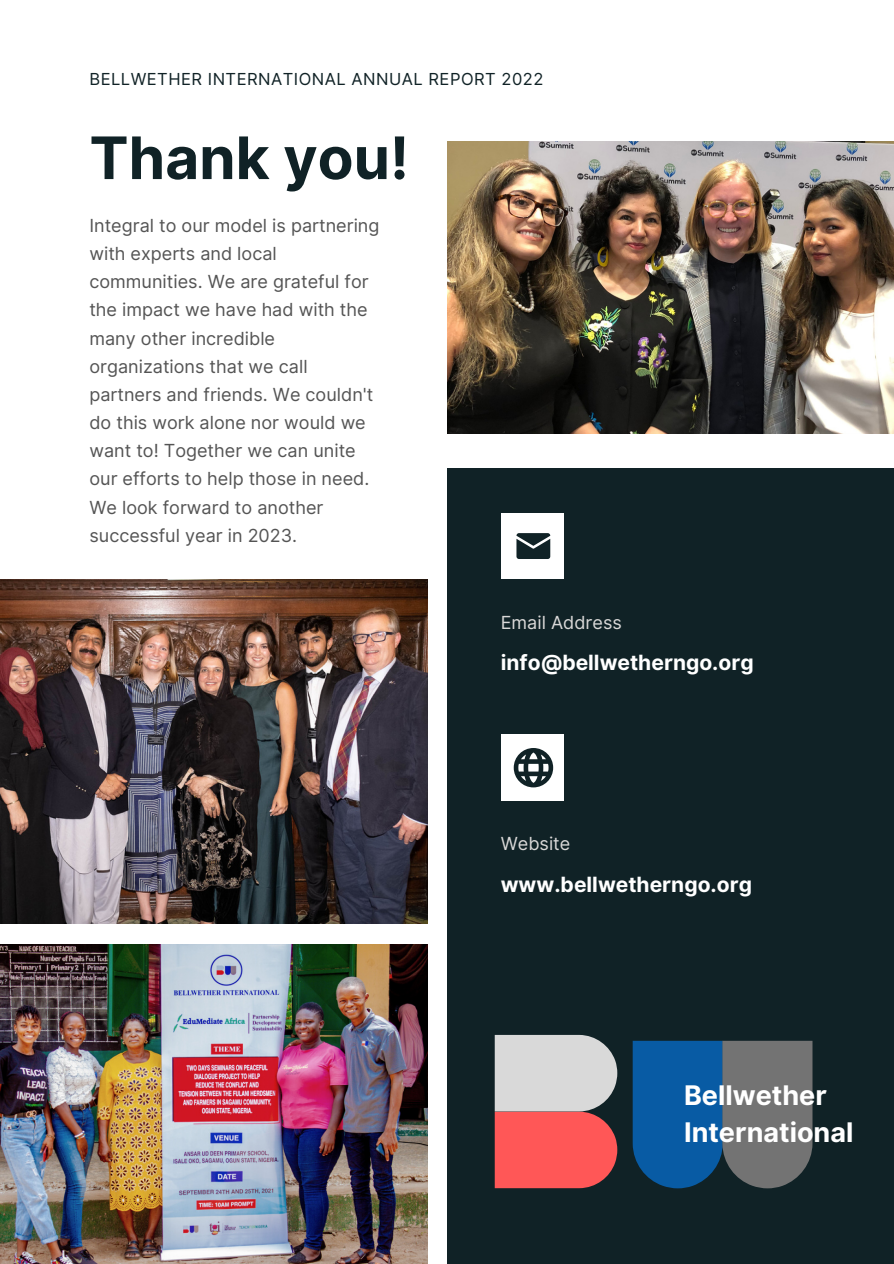
<style>
.page{position:relative;width:894px;height:1264px;background:#fff}
.page>*{position:absolute;margin:0;border:0;box-sizing:border-box;transform-origin:0 0}
.t1{font:700 58.5px "Inter";color:#102226}
.t2{font:700 27px/37.2px "Inter";color:#fff}
.t3{font:700 21px "Inter";color:#fff}
.t4{font:18px/28.2px "Inter";color:#545454}
.t5{font:18px "Inter";color:#dad9d8}
.t6{font:16.5px "Inter";letter-spacing:.03em;color:#102226}
</style>
<div class="page">
<div style="left:447px;top:468px;width:446px;height:795px;background:#102226"></div>
<div style="left:500px;top:513px;width:63px;height:65px;background:#fff"></div>
<div style="left:500px;top:734px;width:63px;height:66px;background:#fff"></div>
<svg style="left:516px;top:533px;width:34px;height:26px"></svg>
<svg style="left:513px;top:748px;width:40px;height:39px"></svg>
<svg style="left:494px;top:1034px;width:123px;height:154px;background:#da8e8f"></svg>
<svg style="left:632px;top:1040px;width:180px;height:148px;background:#396082"></svg>
<img style="left:447px;top:142px;width:446px;height:292px">
<img style="left:0;top:579px;width:427px;height:345px">
<img style="left:0;top:944px;width:427px;height:319px">
<p class="t6" style="left:89px;top:69px;width:455px">BELLWETHER INTERNATIONAL ANNUAL REPORT 2022</p>
<h1 class="t1" style="left:89px;top:123px;width:321px">Thank you!</h1>
<p class="t4" style="left:89px;top:211px;width:291px">Integral to our model is partnering with experts and local communities. We are grateful for the impact we have had with the many other incredible organizations that we call partners and friends. We couldn't do this work alone nor would we want to! Together we can unite our efforts to help those in need.<br>We look forward to another successful year in 2023.</p>
<p class="t5" style="left:500px;top:611px;width:122px">Email Address</p>
<p class="t3" style="left:500px;top:650px;width:254px">info@bellwetherngo.org</p>
<p class="t5" style="left:500px;top:833px;width:71px">Website</p>
<p class="t3" style="left:500px;top:871px;width:253px">www.bellwetherngo.org</p>
<h2 class="t2" style="left:684px;top:1076px;width:171px">Bellwether<br>International</h2>
</div>
